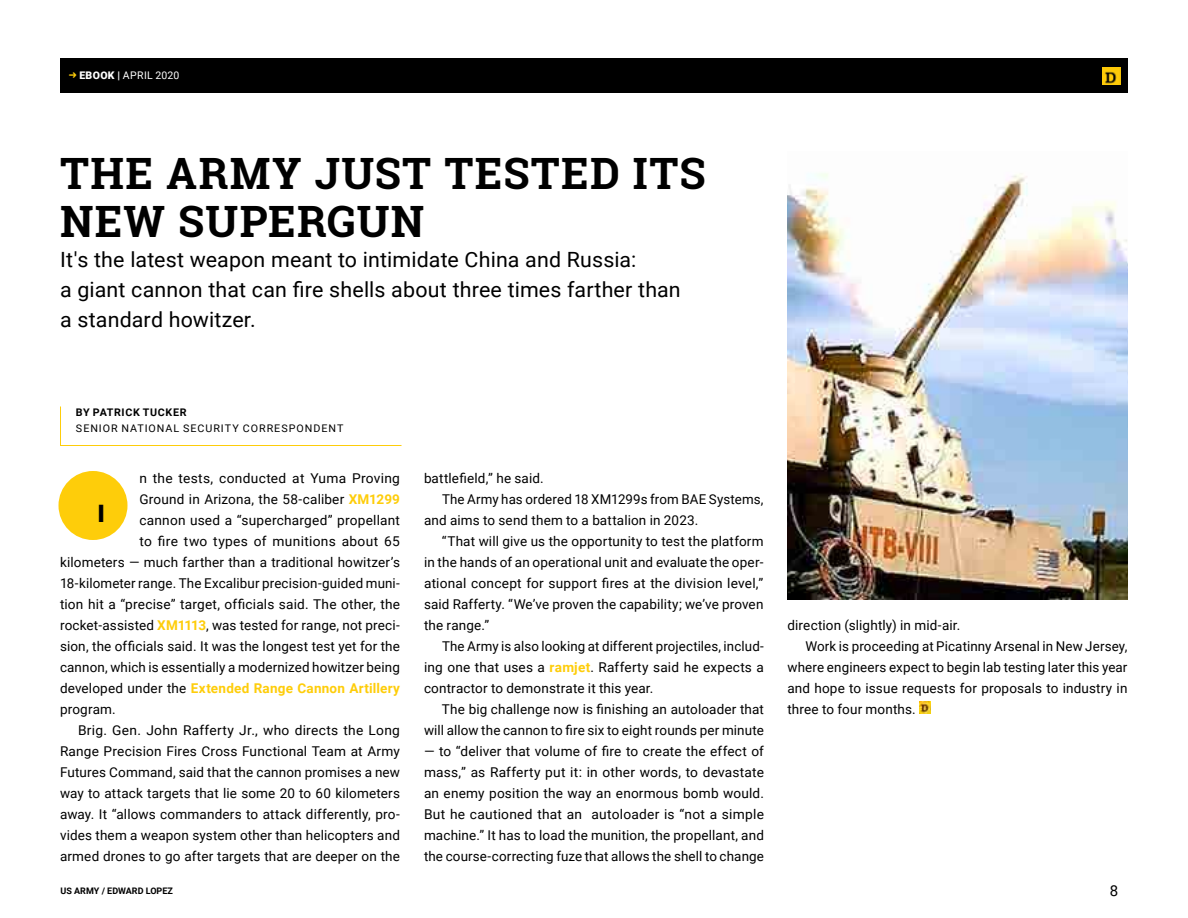
<style>
.page{position:relative;width:1188px;height:918px;background:#fff}
.page>*{position:absolute;margin:0;border:0;box-sizing:border-box;transform-origin:0 0}
.t1{font:700 43.2px/48px "Roboto Slab";letter-spacing:.03em;color:#000}
.t2{font:900 24px "Roboto";color:#000}
.t3{font:21px/30px "Roboto";letter-spacing:.005em;color:#000}
.t4{font:700 15px "Roboto";letter-spacing:.035em;color:#fff}
.t5{font:15px "Roboto";color:#000}
.t6{font:13.5px/21px "Roboto";letter-spacing:.01em;color:#000;text-align:justify}
.t7{font:700 13.5px "Roboto";letter-spacing:.015em;color:#fecd0a}
.t8{font:10.5px "Roboto";letter-spacing:.09em;color:#000}
.t9{font:10.5px "Roboto";letter-spacing:.035em;color:#fff}
.t10{font:700 10.5px "Roboto";letter-spacing:.06em;color:#000}
.t11{font:700 9px "Roboto";color:#000}
.s1{font-weight:900}
.s2{font-weight:700;color:#fecd0a}
.s3{font-weight:400;color:#000}
</style>
<div class="page">
<div style="left:60px;top:58px;width:1068px;height:35px;background:#000"></div>
<img style="left:1102px;top:68px;width:19px;height:17px">
<svg style="left:919px;top:702px;width:11px;height:12px"></svg>
<div style="left:58px;top:471px;width:70px;height:69px;background:#fecd0a;border-radius:50%"></div>
<svg style="left:60px;top:406px;width:342px;height:40px"></svg>
<img style="left:788px;top:173px;width:340px;height:427px">
<p class="t4" style="left:99px;top:66px;width:139px">SECURITY REPORT</p>
<p class="t9" style="left:79px;top:68px;width:101px"><span class="s1">EBOOK |</span> APRIL 2020</p>
<h1 class="t1" style="left:60px;top:149px;width:647px">THE ARMY JUST TESTED ITS<br>NEW SUPERGUN</h1>
<h3 class="t3" style="left:60px;top:243px;width:622px">It's the latest weapon meant to intimidate China and Russia:<br>a giant cannon that can fire shells about three times farther than a standard howitzer.</h3>
<p class="t10" style="left:76px;top:405px;width:112px">BY PATRICK TUCKER</p>
<p class="t8" style="left:76px;top:421px;width:269px">SENIOR NATIONAL SECURITY CORRESPONDENT</p>
<p class="t6" style="left:140px;top:467px;width:262px">n the tests, conducted at Yuma Proving</p>
<p class="t6" style="left:140px;top:488px;width:262px">Ground in Arizona, the 58-caliber <span class="s2">XM1299</span></p>
<p class="t6" style="left:140px;top:509px;width:262px">cannon used a “supercharged” propellant</p>
<p class="t6" style="left:140px;top:530px;width:262px">to fire two types of munitions about 65</p>
<p class="t6" style="left:60px;top:551px;width:342px">kilometers — much farther than a traditional howitzer’s</p>
<p class="t6" style="left:60px;top:572px;width:342px">18-kilometer range. The Excalibur precision-guided muni-</p>
<p class="t6" style="left:60px;top:593px;width:342px">tion hit a “precise” target, officials said. The other, the</p>
<p class="t6" style="left:60px;top:614px;width:341px">rocket-assisted <span class="s2">XM1113</span>, was tested for range, not preci-</p>
<p class="t6" style="left:60px;top:635px;width:342px">sion, the officials said. It was the longest test yet for the</p>
<p class="t6" style="left:60px;top:656px;width:341px">cannon, which is essentially a modernized howitzer being</p>
<p class="t7" style="left:60px;top:679px;width:342px"><span class="s3">developed under the</span> Extended Range Cannon Artillery</p>
<p class="t6" style="left:60px;top:698px;width:57px">program.</p>
<p class="t6" style="left:78px;top:719px;width:323px">Brig. Gen. John Rafferty Jr., who directs the Long</p>
<p class="t6" style="left:60px;top:740px;width:342px">Range Precision Fires Cross Functional Team at Army</p>
<p class="t6" style="left:60px;top:761px;width:341px">Futures Command, said that the cannon promises a new</p>
<p class="t6" style="left:60px;top:782px;width:342px">way to attack targets that lie some 20 to 60 kilometers</p>
<p class="t6" style="left:60px;top:803px;width:342px">away. It “allows commanders to attack differently, pro-</p>
<p class="t6" style="left:60px;top:824px;width:342px">vides them a weapon system other than helicopters and</p>
<p class="t6" style="left:60px;top:845px;width:342px">armed drones to go after targets that are deeper on the</p>
<h2 class="t2" style="left:98px;top:497px;width:9px">I</h2>
<p class="t11" style="left:61px;top:884px;width:114px">US ARMY / EDWARD LOPEZ</p>
<p class="t6" style="left:424px;top:467px;width:121px">battlefield,” he said.</p>
<p class="t6" style="left:442px;top:488px;width:323px">The Army has ordered 18 XM1299s from BAE Systems,</p>
<p class="t6" style="left:424px;top:509px;width:276px">and aims to send them to a battalion in 2023.</p>
<p class="t6" style="left:442px;top:530px;width:323px">“That will give us the opportunity to test the platform</p>
<p class="t6" style="left:424px;top:551px;width:341px">in the hands of an operational unit and evaluate the oper-</p>
<p class="t6" style="left:424px;top:572px;width:341px">ational concept for support fires at the division level,”</p>
<p class="t6" style="left:424px;top:593px;width:341px">said Rafferty. “We’ve proven the capability; we’ve proven</p>
<p class="t6" style="left:424px;top:614px;width:67px">the range.”</p>
<p class="t6" style="left:442px;top:635px;width:324px">The Army is also looking at different projectiles, includ-</p>
<p class="t6" style="left:424px;top:656px;width:342px">ing one that uses a <span class="s2">ramjet</span>. Rafferty said he expects a</p>
<p class="t6" style="left:424px;top:677px;width:231px">contractor to demonstrate it this year.</p>
<p class="t6" style="left:442px;top:698px;width:324px">The big challenge now is finishing an autoloader that</p>
<p class="t6" style="left:424px;top:719px;width:342px">will allow the cannon to fire six to eight rounds per minute</p>
<p class="t6" style="left:424px;top:740px;width:342px">— to “deliver that volume of fire to create the effect of mass,” as Rafferty put it: in other words, to devastate an enemy position the way an enormous bomb would.<br>But he cautioned that an autoloader is “not a simple machine.” It has to load the munition, the propellant, and the course-correcting fuze that allows the shell to change</p>
<p class="t6" style="left:788px;top:614px;width:174px">direction (slightly) in mid-air.</p>
<p class="t6" style="left:806px;top:635px;width:324px">Work is proceeding at Picatinny Arsenal in New Jersey,</p>
<p class="t6" style="left:788px;top:656px;width:342px">where engineers expect to begin lab testing later this year</p>
<p class="t6" style="left:788px;top:677px;width:342px">and hope to issue requests for proposals to industry in</p>
<p class="t6" style="left:788px;top:698px;width:130px">three to four months.</p>
<p class="t5" style="left:1110px;top:880px;width:10px">8</p>
</div>
